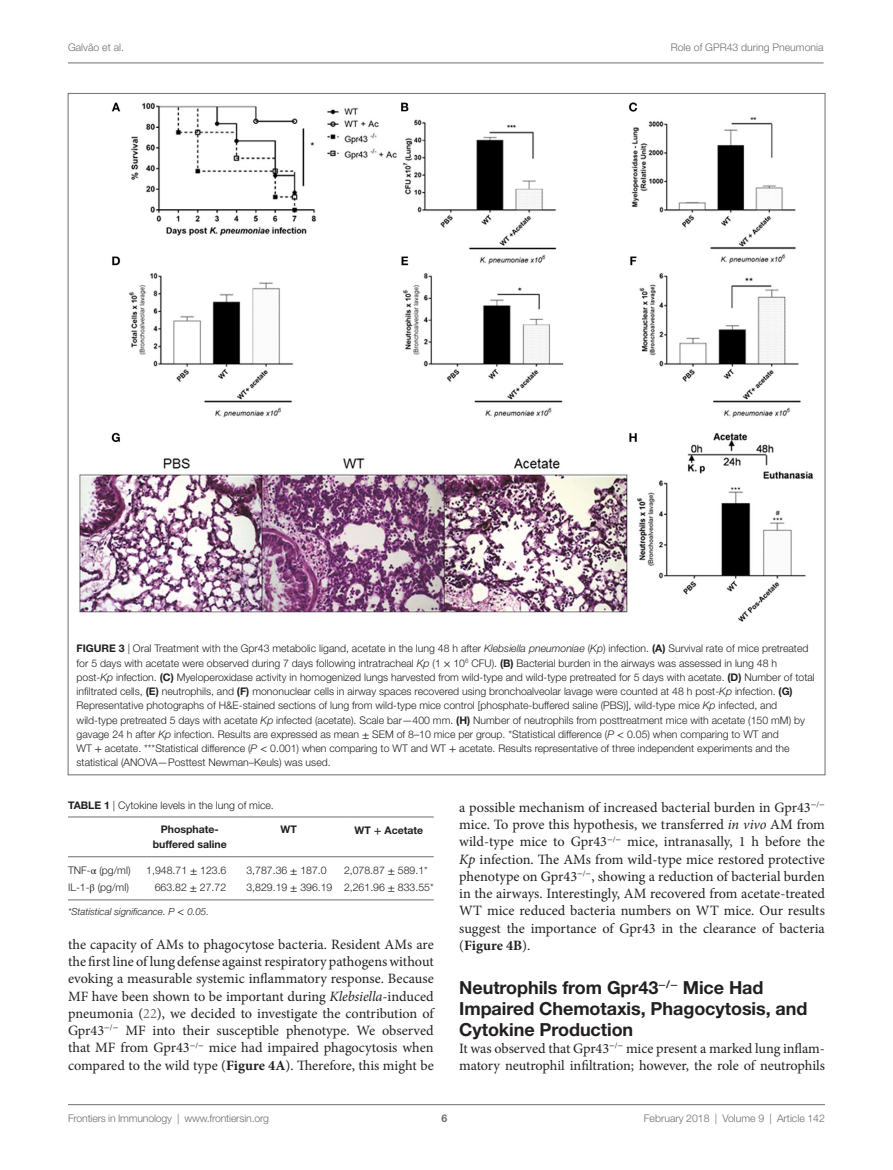
<style>
.page{position:relative;width:893px;height:1170px;background:#fff}
.page>*{position:absolute;margin:0;border:0;box-sizing:border-box;transform-origin:0 0}
.t1{font:700 18px/21px "Helvetica Neue LT Std";letter-spacing:-.005em;color:#231f20}
.t2{font:14.25px/17.2px "Minion Pro";letter-spacing:-.005em;color:#231f20;text-align:justify}
.t3{font:300 10.5px/14.2px "Helvetica Neue LT Std";color:#231f20}
.t4{font:300 10.5px "Helvetica Neue LT Std";color:#6c6d70}
.t5{font:700 10.5px/14.2px "Helvetica Neue LT Std";color:#231f20;text-align:center}
.t6{font:700 10.5px "Helvetica Neue LT Std";color:#6c6d70}
.t7{font:italic 300 9.75px "Helvetica Neue LT Std";color:#231f20}
.s1{font-weight:700}
.s2{font-style:italic}
.s3{font-family:"STIX General";font-weight:400}
.s4{font-family:"STIX General"}
.s5{font-family:"STIX General";font-weight:400;font-style:normal;font-size:10.5px}
.s6{color:#6c6d70}
</style>
<div class="page">
<hr style="left:68px;top:816px;width:78px;height:1px;background:#6c6d70">
<hr style="left:68px;top:856px;width:78px;height:1px;background:#6c6d70">
<hr style="left:146px;top:816px;width:96px;height:1px;background:#6c6d70">
<hr style="left:146px;top:856px;width:96px;height:1px;background:#6c6d70">
<hr style="left:242px;top:816px;width:102px;height:1px;background:#6c6d70">
<hr style="left:242px;top:856px;width:102px;height:1px;background:#6c6d70">
<hr style="left:344px;top:816px;width:90px;height:1px;background:#6c6d70">
<hr style="left:344px;top:856px;width:90px;height:1px;background:#6c6d70">
<hr style="left:68px;top:899px;width:78px;height:1px;background:#6c6d70">
<hr style="left:146px;top:899px;width:96px;height:1px;background:#6c6d70">
<hr style="left:242px;top:899px;width:102px;height:1px;background:#6c6d70">
<hr style="left:344px;top:899px;width:90px;height:1px;background:#6c6d70">
<img style="left:79px;top:102px;width:735px;height:520px">
<hr style="left:68px;top:63px;width:756px;height:1px;background:#6c6d70">
<hr style="left:68px;top:1104px;width:757px;height:1px;background:#6c6d70">
<p class="t4" style="left:68px;top:41px;width:58px">Galvão et al.</p>
<p class="t4" style="left:671px;top:41px;width:154px">Role of GPR43 during Pneumonia</p>
<p class="t3" style="left:77px;top:641px;width:740px"><span class="s1">Figure 3</span> | Oral Treatment with the Gpr43 metabolic ligand, acetate in the lung 48 h after <span class="s2">Klebsiella pneumoniae</span> (<span class="s2">Kp</span>) infection. <span class="s1">(A)</span> Survival rate of mice pretreated for 5 days with acetate were observed during 7 days following intratracheal <span class="s2">Kp</span> (1 <span class="s3">×</span> 10<sup>6</sup> CFU). <span class="s1">(B)</span> Bacterial burden in the airways was assessed in lung 48 h post-<span class="s2">Kp</span> infection. <span class="s1">(C)</span> Myeloperoxidase activity in homogenized lungs harvested from wild-type and wild-type pretreated for 5 days with acetate. <span class="s1">(D)</span> Number of total infiltrated cells, <span class="s1">(E)</span> neutrophils, and <span class="s1">(F)</span> mononuclear cells in airway spaces recovered using bronchoalveolar lavage were counted at 48 h post-<span class="s2">Kp</span> infection. <span class="s1">(G)<br></span>Representative photographs of H&amp;E-stained sections of lung from wild-type mice control [phosphate-buffered saline (PBS)], wild-type mice <span class="s2">Kp</span> infected, and wild-type pretreated 5 days with acetate <span class="s2">Kp</span> infected (acetate). Scale bar—400 mm. <span class="s1">(H)</span> Number of neutrophils from posttreatment mice with acetate (150 mM) by gavage 24 h after <span class="s2">Kp</span> infection. Results are expressed as mean <span class="s3">±</span> SEM of 8–10 mice per group. *Statistical difference (<span class="s2">P</span> <span class="s3">&lt;</span> 0.05) when comparing to WT and<br>WT <span class="s3">+</span> acetate. ***Statistical difference (<span class="s2">P</span> <span class="s3">&lt;</span> 0.001) when comparing to WT and WT <span class="s3">+</span> acetate. Results representative of three independent experiments and the statistical (ANOVA—Posttest Newman–Keuls) was used.</p>
<p class="t3" style="left:68px;top:797px;width:207px"><span class="s1">Table 1</span> | Cytokine levels in the lung of mice.</p>
<p class="t5" style="left:153px;top:822px;width:76px">Phosphate&shy;buffered saline</p>
<p class="t5" style="left:280px;top:822px;width:18px">WT</p>
<p class="t5" style="left:354px;top:822px;width:70px">WT <span class="s4">+</span> Acetate</p>
<p class="t3" style="left:68px;top:862px;width:64px">TNF-<span class="s3">α</span> (pg/ml)</p>
<p class="t3" style="left:146px;top:862px;width:82px">1,948.71 <span class="s3">±</span> 123.6</p>
<p class="t3" style="left:246px;top:862px;width:82px">3,787.36 <span class="s3">±</span> 187.0</p>
<p class="t3" style="left:344px;top:862px;width:85px">2,078.87 <span class="s3">±</span> 589.1*</p>
<p class="t3" style="left:68px;top:879px;width:62px">IL-1-<span class="s3">β</span> (pg/ml)</p>
<p class="t3" style="left:155px;top:879px;width:73px">663.82 <span class="s3">±</span> 27.72</p>
<p class="t3" style="left:246px;top:879px;width:189px">3,829.19 <span class="s3">±</span> 396.19 2,261.96 <span class="s3">±</span> 833.55*</p>
<p class="t7" style="left:68px;top:905px;width:143px">*Statistical significance. P <span class="s5">&lt;</span> 0.05.</p>
<p class="t2" style="left:68px;top:935px;width:367px">the capacity of AMs to phagocytose bacteria. Resident AMs are the first line of lung defense against respiratory pathogens without evoking a measurable systemic inflammatory response. Because MF have been shown to be important during <span class="s2">Klebsiella</span>-induced pneumonia (<span class="s6">22</span>), we decided to investigate the contribution of Gpr43<sup>−</sup><sup>/</sup><sup>−</sup> MF into their susceptible phenotype. We observed that MF from Gpr43<sup>−</sup><sup>/</sup><sup>−</sup> mice had impaired phagocytosis when compared to the wild type (<span class="s1">Figure 4A</span>). Therefore, this might be</p>
<p class="t2" style="left:459px;top:798px;width:367px">a possible mechanism of increased bacterial burden in Gpr43<sup>−</sup><sup>/</sup><sup>− </sup>mice. To prove this hypothesis, we transferred <span class="s2">in vivo</span> AM from wild-type mice to Gpr43<sup>−</sup><sup>/</sup><sup>−</sup> mice, intranasally, 1 h before the <span class="s2">Kp</span> infection. The AMs from wild-type mice restored protective phenotype on Gpr43<sup>−</sup><sup>/</sup><sup>−</sup>, showing a reduction of bacterial burden in the airways. Interestingly, AM recovered from acetate-treated WT mice reduced bacteria numbers on WT mice. Our results suggest the importance of Gpr43 in the clearance of bacteria (<span class="s1">Figure 4B</span>).</p>
<h1 class="t1" style="left:459px;top:976px;width:350px">Neutrophils from Gpr43<sup>−</sup><sup>/</sup><sup>−</sup> Mice Had<br>Impaired Chemotaxis, Phagocytosis, and<br>Cytokine Production</h1>
<h2 class="t2" style="left:459px;top:1039px;width:367px">It was observed that Gpr43<sup>−</sup><sup>/</sup><sup>−</sup> mice present a marked lung inflam&shy;matory neutrophil infiltration; however, the role of neutrophils</h2>
<p class="t4" style="left:68px;top:1111px;width:203px">Frontiers in Immunology | www.frontiersin.org</p>
<p class="t4" style="left:644px;top:1111px;width:183px">February 2018 | Volume 9 | Article 142</p>
<p class="t6" style="left:441px;top:1111px;width:7px">6</p>
</div>
